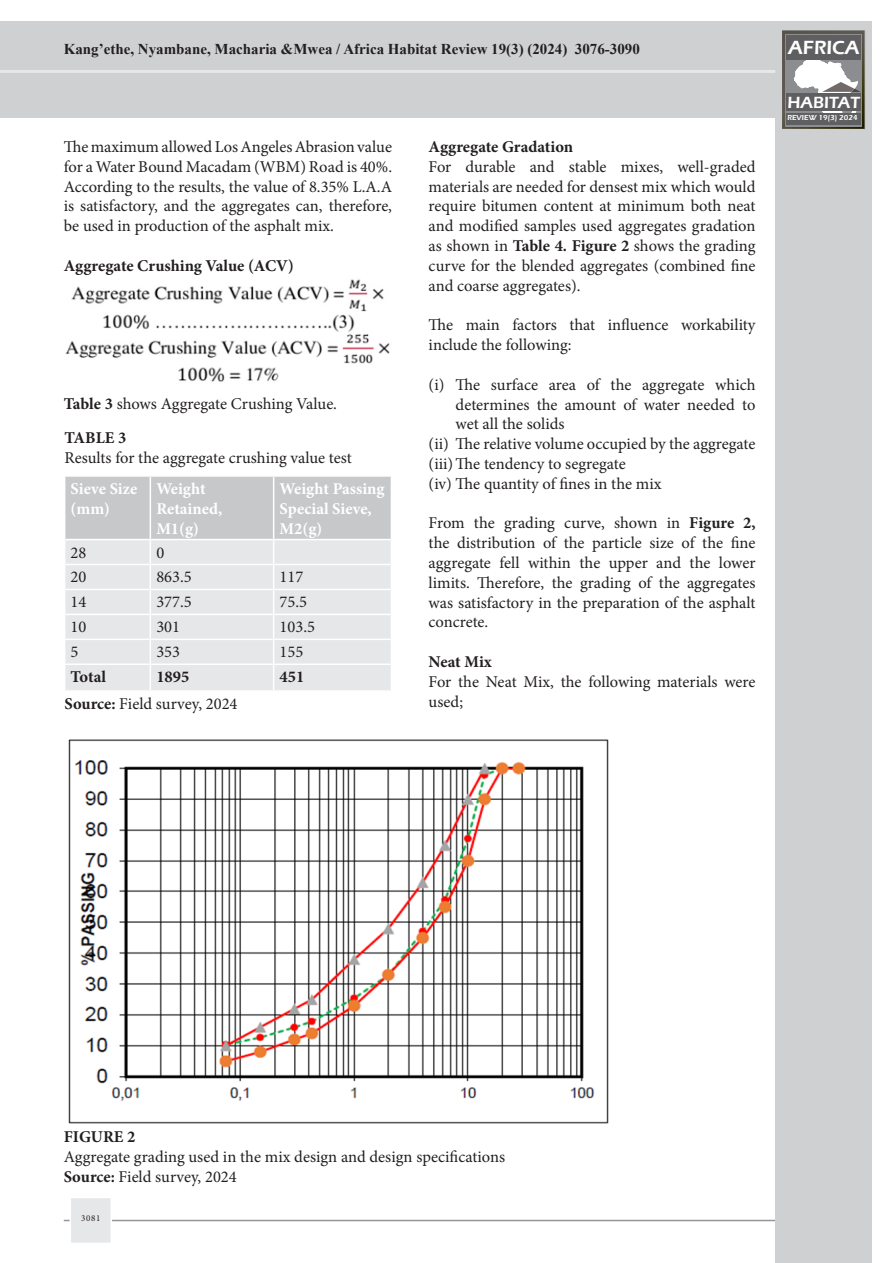
<style>
.page{position:relative;width:893px;height:1263px;background:#fff}
.page>*{position:absolute;margin:0;border:0;box-sizing:border-box;transform-origin:0 0}
.t1{font:600 19.65px "Eras ITC";color:#fff}
.t2{font:600 16.65px "Eras ITC";color:#fff}
.t3{font:16.5px/19.8px "Minion Pro";color:#231f20;text-align:justify}
.t4{font:700 16.5px "Minion Pro";color:#231f20}
.t5{font:700 16.5px/19.8px "Minion Pro";color:#fff}
.t6{font:700 15px "Times New Roman";color:#231f20}
.t7{font:12.75px "Arial";color:#231f20}
.t8{font:9px "Minion Pro";color:#231f20}
.t9{font:600 7.5px "Eras ITC";color:#fff}
.s1{font-weight:700}
</style>
<div class="page">
<hr style="left:64px;top:1220px;width:765px;height:1px;background:#939598">
<div style="left:0;top:21px;width:775px;height:97px;background:#cfd0d2"></div>
<div style="left:775px;top:21px;width:97px;height:1242px;background:#cfd0d2"></div>
<hr style="left:0;top:70px;width:775px;height:3px;background:#e6e7e9">
<svg style="left:782px;top:30px;width:83px;height:100px;background:#818181"></svg>
<div style="left:70px;top:1197px;width:42px;height:47px;background:#e6e7e9;border:2px solid #fff"></div>
<img style="left:65px;top:279px;width:325px;height:103px">
<svg style="left:65px;top:476px;width:326px;height:214px;background:#dedfe1"></svg>
<img style="left:68px;top:739px;width:541px;height:385px">
<p class="t6" style="left:64px;top:38px;width:578px">Kang’ethe, Nyambane, Macharia &amp;Mwea / Africa Habitat Review 19(3) (2024) 3076-3090</p>
<p class="t3" style="left:64px;top:137px;width:330px">The maximum allowed Los Angeles Abrasion value for a Water Bound Macadam (WBM) Road is 40%.<br>According to the results, the value of 8.35% L.A.A is satisfactory, and the aggregates can, therefore, be used in production of the asphalt mix.</p>
<p class="t4" style="left:64px;top:254px;width:232px">Aggregate Crushing Value (ACV)</p>
<p class="t3" style="left:64px;top:394px;width:275px"><span class="s1">Table 3</span> shows Aggregate Crushing Value.</p>
<p class="t4" style="left:64px;top:427px;width:63px">TABLE 3</p>
<p class="t3" style="left:64px;top:448px;width:289px">Results for the aggregate crushing value test</p>
<p class="t5" style="left:71px;top:479px;width:68px">Sieve Size</p>
<p class="t5" style="left:71px;top:498px;width:41px">(mm)</p>
<p class="t5" style="left:156px;top:479px;width:51px">Weight</p>
<p class="t5" style="left:156px;top:498px;width:68px">Retained,</p>
<p class="t5" style="left:156px;top:518px;width:44px">M1(g)</p>
<p class="t5" style="left:280px;top:479px;width:106px">Weight Passing<br>Special Sieve,</p>
<p class="t5" style="left:280px;top:518px;width:44px">M2(g)</p>
<p class="t3" style="left:71px;top:542px;width:17px">28</p>
<p class="t3" style="left:156px;top:542px;width:9px">0</p>
<p class="t3" style="left:71px;top:567px;width:17px">20</p>
<p class="t3" style="left:156px;top:567px;width:37px">863.5</p>
<p class="t3" style="left:280px;top:567px;width:25px">117</p>
<p class="t3" style="left:71px;top:592px;width:17px">14</p>
<p class="t3" style="left:156px;top:592px;width:37px">377.5</p>
<p class="t3" style="left:280px;top:592px;width:29px">75.5</p>
<p class="t3" style="left:71px;top:617px;width:17px">10</p>
<p class="t3" style="left:156px;top:617px;width:25px">301</p>
<p class="t3" style="left:280px;top:617px;width:37px">103.5</p>
<p class="t3" style="left:71px;top:642px;width:9px">5</p>
<p class="t3" style="left:156px;top:642px;width:25px">353</p>
<p class="t3" style="left:280px;top:642px;width:25px">155</p>
<p class="t4" style="left:71px;top:665px;width:37px">Total</p>
<p class="t4" style="left:156px;top:665px;width:34px">1895</p>
<p class="t4" style="left:280px;top:665px;width:26px">451</p>
<p class="t3" style="left:64px;top:694px;width:175px"><span class="s1">Source:</span> Field survey, 2024</p>
<p class="t4" style="left:429px;top:135px;width:146px">Aggregate Gradation</p>
<p class="t3" style="left:429px;top:157px;width:328px">For durable and stable mixes, well-graded materials are needed for densest mix which would require bitumen content at minimum both neat and modified samples used aggregates gradation as shown in <span class="s1">Table 4. Figure 2</span> shows the grading curve for the blended aggregates (combined fine and coarse aggregates).</p>
<p class="t3" style="left:429px;top:315px;width:328px">The main factors that influence workability include the following:</p>
<p class="t3" style="left:456px;top:375px;width:301px;text-indent:-27px">(i) The surface area of the aggregate which determines the amount of water needed to wet all the solids</p>
<p class="t3" style="left:429px;top:434px;width:328px">(ii) The relative volume occupied by the aggregate</p>
<p class="t3" style="left:429px;top:454px;width:199px">(iii)The tendency to segregate</p>
<p class="t3" style="left:429px;top:474px;width:234px">(iv) The quantity of fines in the mix</p>
<p class="t3" style="left:429px;top:513px;width:328px">From the grading curve, shown in <span class="s1">Figure 2, </span>the distribution of the particle size of the fine aggregate fell within the upper and the lower limits. Therefore, the grading of the aggregates was satisfactory in the preparation of the asphalt concrete.</p>
<p class="t4" style="left:429px;top:650px;width:65px">Neat Mix</p>
<p class="t3" style="left:429px;top:672px;width:328px">For the Neat Mix, the following materials were used;</p>
<p class="t1" style="left:788px;top:37px;width:73px">AFRICA</p>
<p class="t2" style="left:787px;top:93px;width:74px">HABITAT</p>
<p class="t9" style="left:787px;top:113px;width:72px">REVIEW 19(3) 2024</p>
<p class="t4" style="left:64px;top:1125px;width:73px">FIGURE 2</p>
<p class="t3" style="left:64px;top:1147px;width:443px">Aggregate grading used in the mix design and design specifications</p>
<p class="t3" style="left:64px;top:1166px;width:175px"><span class="s1">Source:</span> Field survey, 2024</p>
<p class="t7" style="left:77px;top:1209px;width:28px">3081</p>
<p class="t8" style="left:81px;top:1212px;width:21px">3081</p>
</div>
